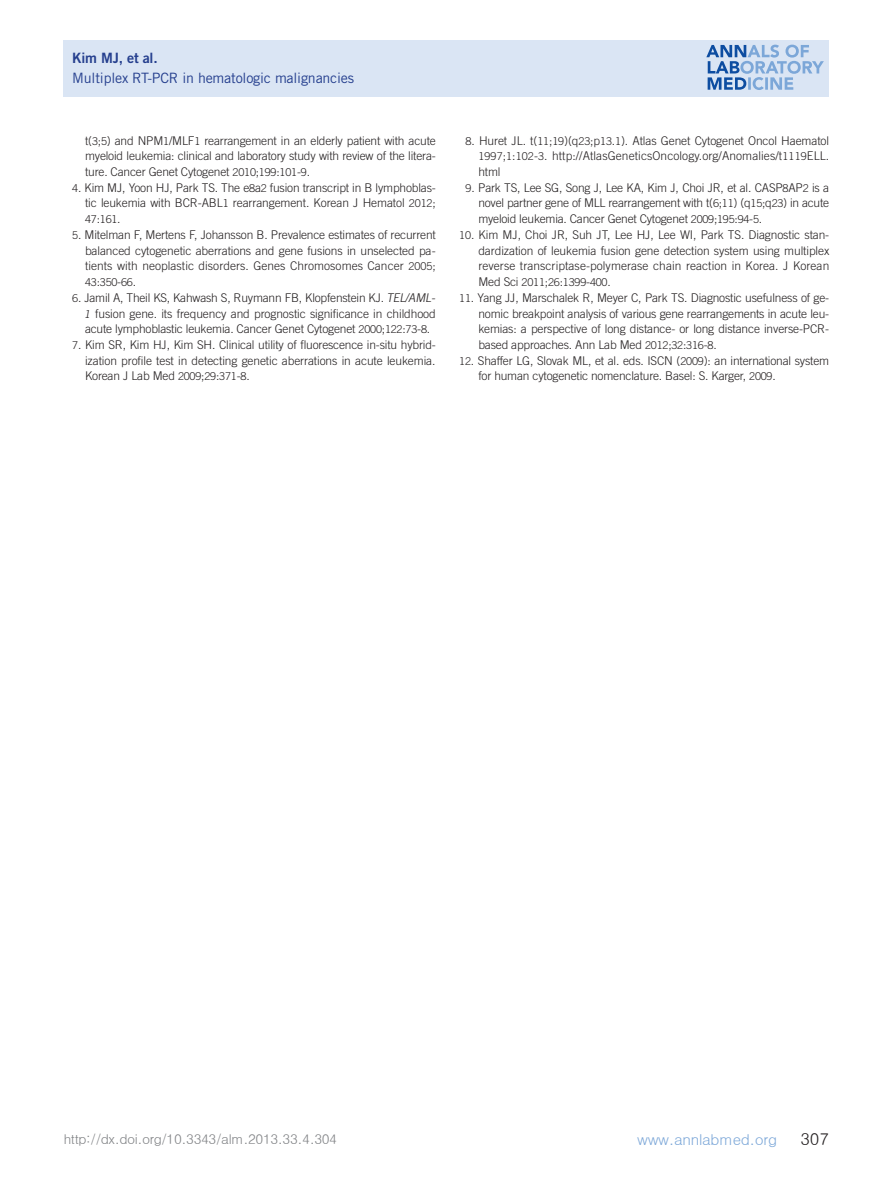
<style>
.page{position:relative;width:893px;height:1191px;background:#fff}
.page>*{position:absolute;margin:0;border:0;box-sizing:border-box;transform-origin:0 0}
.t1{font:16.5px "Dotum";color:#231f20}
.t2{font:15px "Dotum";letter-spacing:-.02em;color:#7ca7d8}
.t3{font:14.25px "Trade Gothic LT Std";letter-spacing:-.015em;color:#253f8e}
.t4{font:14.25px "Trade Gothic LT Std Bd 2";letter-spacing:-.015em;color:#253f8e}
.t5{font:13.5px "Dotum";letter-spacing:-.03em;color:#808285}
.KJLM_참고문헌_1{font:300 12px/15.8px "Trade Gothic LT Std";letter-spacing:-.015em;color:#231f20;text-align:justify}
.KJLM_참고문헌_2{font:300 12px/15.8px "Trade Gothic LT Std";letter-spacing:-.015em;color:#231f20;text-align:justify}
.KJLM_참고문헌_2-2{font:300 10.8px "Trade Gothic LT Std";letter-spacing:-.015em;color:#231f20}
.KJLM_참고문헌_1-2{font:300 10.8px "Trade Gothic LT Std";letter-spacing:-.015em;color:#231f20}
.s1{font-size:10.8px}
.s2{font-size:12px}
.s3{font-style:italic}
.s4{font-style:italic;font-size:10.8px}
</style>
<div class="page">
<div style="left:64px;top:40px;width:765px;height:56px;background:#dae5f4"></div>
<svg style="left:706px;top:45px;width:118px;height:45px"></svg>
<p class="t4" style="left:72px;top:49px;width:87px">Kim MJ, et al.</p>
<p class="t3" style="left:72px;top:69px;width:283px">Multiplex RT-PCR in hematologic malignancies</p>
<p class="KJLM_참고문헌_1" style="left:85px;top:132px;width:352px">t(<span class="s1">3</span>;<span class="s1">5</span>) and NPM<span class="s1">1</span>/MLF<span class="s1">1</span> rearrangement in an elderly patient with acute myeloid leukemia: clinical and laboratory study with review of the litera&shy;ture. Cancer Genet Cytogenet <span class="s1">2010</span>;<span class="s1">199</span>:<span class="s1">101</span>-<span class="s1">9</span>.</p>
<p class="KJLM_참고문헌_1" style="left:72px;top:179px;width:365px;text-align:right"><span class="s1">4</span>. Kim MJ, Yoon HJ, Park TS. The e<span class="s1">8</span>a<span class="s1">2</span> fusion transcript in B lymphoblas&shy;tic leukemia with BCR-ABL<span class="s1">1</span> rearrangement. Korean J Hematol <span class="s1">2012</span>;</p>
<p class="KJLM_참고문헌_1-2" style="left:85px;top:213px;width:37px">47<span class="s2">:</span>161<span class="s2">.</span></p>
<p class="KJLM_참고문헌_1" style="left:85px;top:227px;width:352px;text-indent:-13px"><span class="s1">5</span>. Mitelman F, Mertens F, Johansson B. Prevalence estimates of recurrent balanced cytogenetic aberrations and gene fusions in unselected pa&shy;tients with neoplastic disorders. Genes Chromosomes Cancer <span class="s1">2005</span>;</p>
<p class="KJLM_참고문헌_1-2" style="left:85px;top:276px;width:53px">43<span class="s2">:</span>350<span class="s2">-</span>66<span class="s2">.</span></p>
<p class="KJLM_참고문헌_1" style="left:84px;top:289px;width:355px;text-align:left;text-indent:-12px"><span class="s1">6</span>. Jamil A, Theil KS, Kahwash S, Ruymann FB, Klopfenstein KJ. <span class="s3">TEL/AML-<br></span><span class="s4">1</span> fusion gene. its frequency and prognostic significance in childhood acute lymphoblastic leukemia. Cancer Genet Cytogenet <span class="s1">2000</span>;<span class="s1">122</span>:<span class="s1">73</span>-<span class="s1">8</span>.</p>
<p class="KJLM_참고문헌_1" style="left:85px;top:337px;width:352px;text-indent:-13px"><span class="s1">7</span>. Kim SR, Kim HJ, Kim SH. Clinical utility of fluorescence in-situ hybrid&shy;ization profile test in detecting genetic aberrations in acute leukemia.<br>Korean J Lab Med <span class="s1">2009</span>;<span class="s1">29</span>:<span class="s1">371</span>-<span class="s1">8</span>.</p>
<p class="KJLM_참고문헌_1" style="left:478px;top:132px;width:352px;text-indent:-13px"><span class="s1">8</span>. Huret JL. t(<span class="s1">11</span>;<span class="s1">19</span>)(q<span class="s1">23</span>;p<span class="s1">13</span>.<span class="s1">1</span>). Atlas Genet Cytogenet Oncol Haematol <span class="s1">1997</span>;<span class="s1">1</span>:<span class="s1">102</span>-<span class="s1">3</span>. http://AtlasGeneticsOncology.org/Anomalies/t<span class="s1">1119</span>ELL. html</p>
<p class="KJLM_참고문헌_1" style="left:478px;top:179px;width:352px;text-indent:-13px"><span class="s1">9</span>. Park TS, Lee SG, Song J, Lee KA, Kim J, Choi JR, et al. CASP<span class="s1">8</span>AP<span class="s1">2</span> is a novel partner gene of MLL rearrangement with t(<span class="s1">6</span>;<span class="s1">11</span>) (q<span class="s1">15</span>;q<span class="s1">23</span>) in acute myeloid leukemia. Cancer Genet Cytogenet <span class="s1">2009</span>;<span class="s1">195</span>:<span class="s1">94</span>-<span class="s1">5</span>.</p>
<p class="KJLM_참고문헌_2" style="left:478px;top:227px;width:353px;text-indent:-19px"><span class="s1">10</span>. Kim MJ, Choi JR, Suh JT, Lee HJ, Lee WI, Park TS. Diagnostic stan&shy;dardization of leukemia fusion gene detection system using multiplex reverse transcriptase-polymerase chain reaction in Korea. J Korean</p>
<p class="KJLM_참고문헌_2-2" style="left:478px;top:276px;width:134px"><span class="s2">Med Sci</span> 2011<span class="s2">;</span>26<span class="s2">:</span>1399<span class="s2">-</span>400<span class="s2">.</span></p>
<p class="KJLM_참고문헌_2" style="left:478px;top:289px;width:352px;text-indent:-19px"><span class="s1">11</span>. Yang JJ, Marschalek R, Meyer C, Park TS. Diagnostic usefulness of ge&shy;nomic breakpoint analysis of various gene rearrangements in acute leu&shy;kemias: a perspective of long distance- or long distance inverse-PCR&shy;based approaches. Ann Lab Med <span class="s1">2012</span>;<span class="s1">32</span>:<span class="s1">316</span>-<span class="s1">8</span>.</p>
<p class="KJLM_참고문헌_2" style="left:478px;top:352px;width:352px;text-indent:-19px"><span class="s1">12</span>. Shaffer LG, Slovak ML, et al. eds. ISCN (<span class="s1">2009</span>): an international system for human cytogenetic nomenclature. Basel: S. Karger, <span class="s1">2009</span>.</p>
<p class="t5" style="left:64px;top:1132px;width:275px">http://dx.doi.org/10.3343/alm.2013.33.4.304</p>
<p class="t2" style="left:637px;top:1131px;width:142px">www.annlabmed.org</p>
<h1 class="t1" style="left:800px;top:1130px;width:30px">307</h1>
</div>
